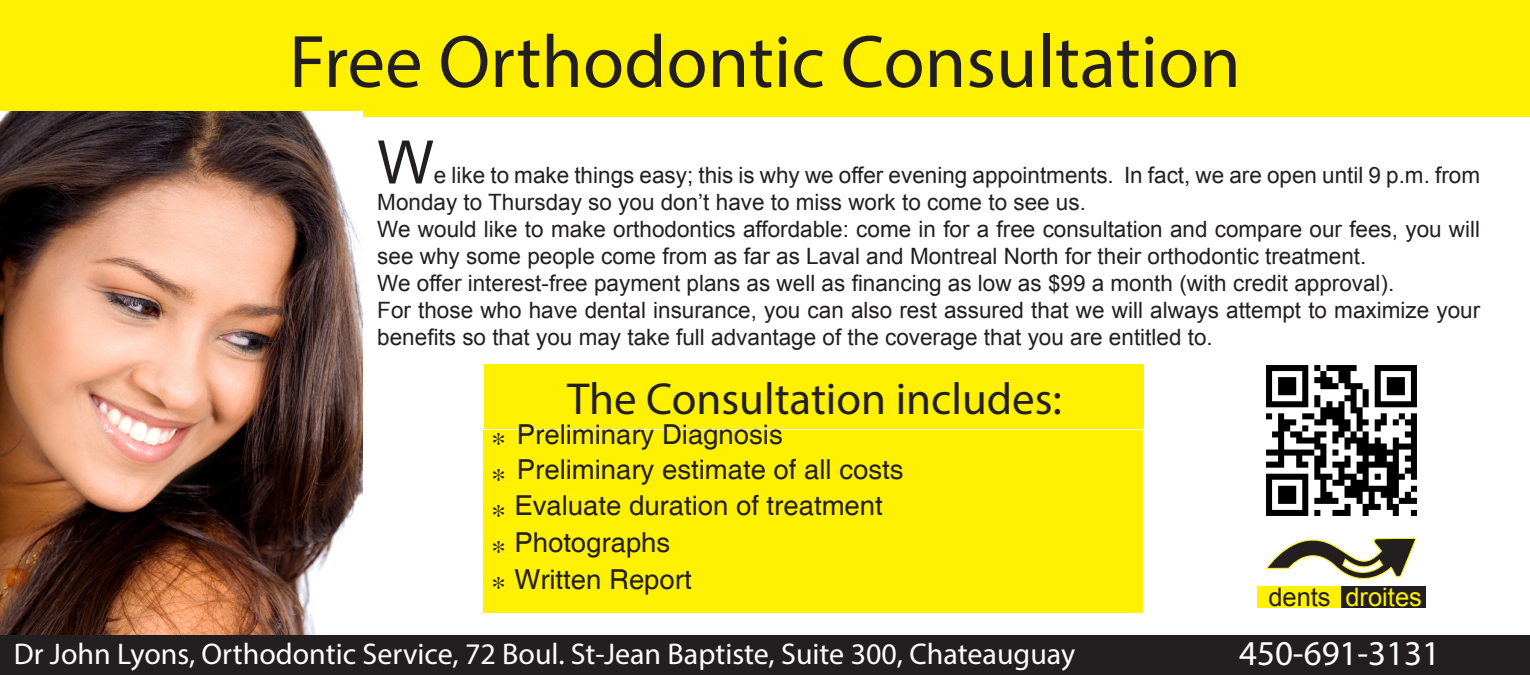
<style>
.page{position:relative;width:1530px;height:675px;background:#fff}
.page>*{position:absolute;margin:0;border:0;box-sizing:border-box;transform-origin:0 0}
.t1{font:75px "Myriad Pro";color:#231f20}
.t2{font:60px "Arial";color:#231f20}
.t3{font:45px "Myriad Pro";color:#231f20}
.t4{font:35px "Myriad Pro";color:#fff}
.t5{font:30px "Myriad Pro";color:#fff}
.t6{font:30px "Times";color:#231f20}
.t7{font:27.5px "Helvetica";color:#231f20}
.t8{font:25.5px "Arial";color:#fff101}
.t9{font:22.5px/27px "Arial";color:#231f20}
.s1{color:#231f20}
</style>
<div class="page">
<div style="left:0;top:0;width:1530px;height:116px;background:#fff101"></div>
<svg style="left:1266px;top:537px;width:150px;height:43px"></svg>
<div style="left:1257px;top:586px;width:85px;height:22px;background:#fff101"></div>
<div style="left:1341px;top:586px;width:85px;height:22px;background:#231f20"></div>
<div style="left:485px;top:364px;width:659px;height:65px;background:#fff101"></div>
<div style="left:484px;top:430px;width:659px;height:182px;background:#fff101"></div>
<img style="left:0;top:111px;width:363px;height:525px">
<div style="left:0;top:636px;width:1530px;height:39px;background:#231f20"></div>
<img style="left:1266px;top:365px;width:151px;height:151px">
<p class="t1" style="left:289px;top:16px;width:953px">Free Orthodontic Consultation</p>
<p class="t2" style="left:377px;top:123px;width:58px">W</p>
<p class="t9" style="left:377px;top:162px;width:1104px;text-indent:57px">e like to make things easy; this is why we offer evening appointments. In fact, we are open until 9 p.m. from<br>Monday to Thursday so you don’t have to miss work to come to see us.</p>
<p class="t9" style="left:377px;top:216px;width:1104px">We would like to make orthodontics affordable: come in for a free consultation and compare our fees, you will see why some people come from as far as Laval and Montreal North for their orthodontic treatment.</p>
<p class="t9" style="left:377px;top:270px;width:1019px">We offer interest-free payment plans as well as financing as low as $99 a month (with credit approval).</p>
<p class="t9" style="left:377px;top:297px;width:1104px">For those who have dental insurance, you can also rest assured that we will always attempt to maximize your benefits so that you may take full advantage of the coverage that you are entitled to.</p>
<p class="t6" style="left:491px;top:426px;width:16px">*</p>
<p class="t6" style="left:491px;top:462px;width:16px">*</p>
<p class="t6" style="left:491px;top:498px;width:16px">*</p>
<p class="t6" style="left:491px;top:534px;width:16px">*</p>
<p class="t6" style="left:491px;top:570px;width:16px">*</p>
<p class="t3" style="left:567px;top:371px;width:496px">The Consultation includes:</p>
<p class="t7" style="left:517px;top:418px;width:267px">Preliminary Diagnosis</p>
<p class="t7" style="left:517px;top:453px;width:388px">Preliminary estimate of all costs</p>
<p class="t7" style="left:514px;top:490px;width:370px">Evaluate duration of treatment</p>
<p class="t7" style="left:514px;top:527px;width:157px">Photographs</p>
<p class="t7" style="left:514px;top:563px;width:179px">Written Report</p>
<p class="t8" style="left:1268px;top:580px;width:155px"><span class="s1">dents</span> droites</p>
<p class="t5" style="left:14px;top:635px;width:1063px">Dr John Lyons, Orthodontic Service, 72 Boul. St-Jean Baptiste, Suite 300, Chateauguay</p>
<p class="t4" style="left:1239px;top:632px;width:203px">450-691-3131</p>
</div>
